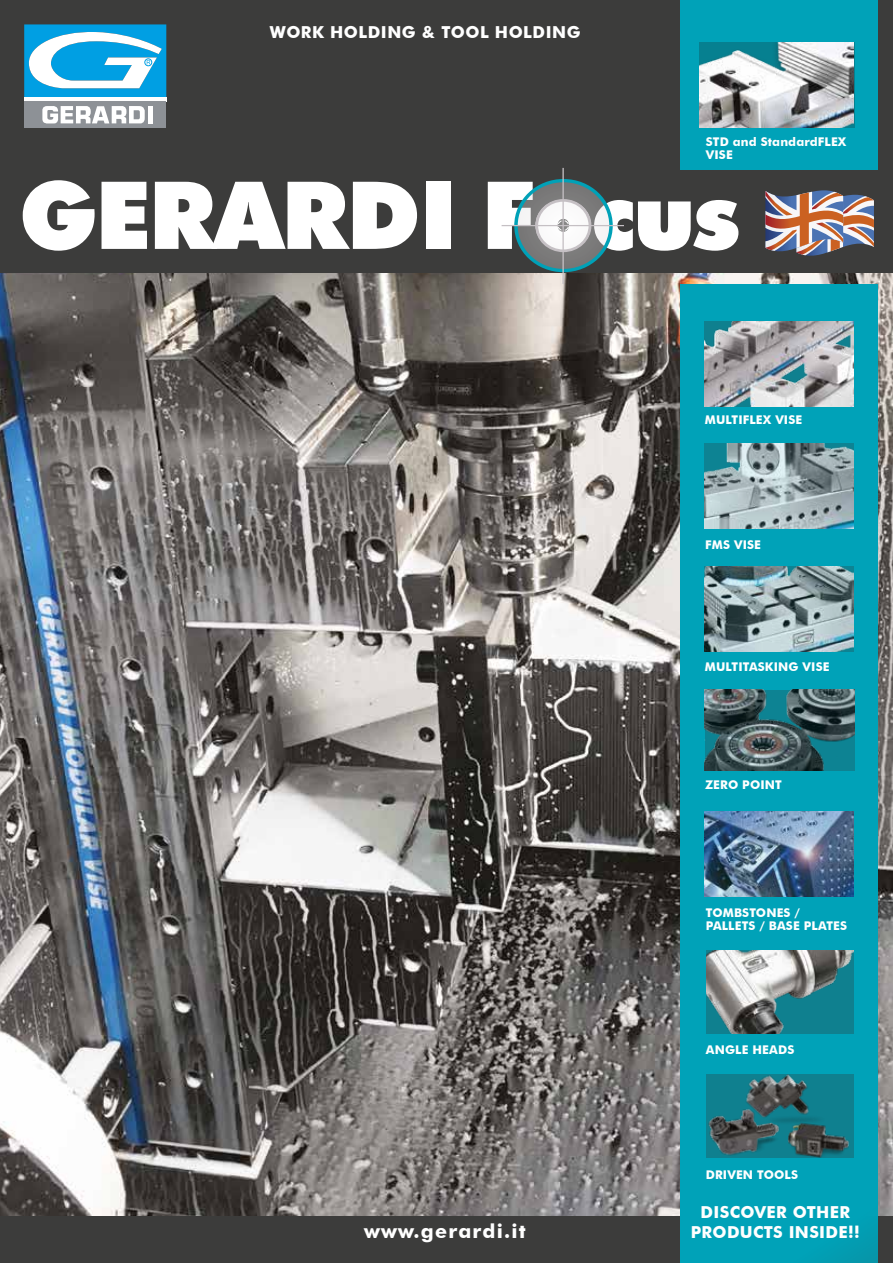
<style>
.page{position:relative;width:893px;height:1263px;background:#fff}
.page>*{position:absolute;margin:0;border:0;box-sizing:border-box;transform-origin:0 0}
.t1{font:900 93.9px "Futura BT";letter-spacing:-.02em;color:#fff}
.t2{font:700 19.5px "Futura BT";letter-spacing:.06em;color:#fff}
.t3{font:700 16.5px/19.5px "Futura BT";letter-spacing:.02em;color:#fff;text-align:center}
.t4{font:700 12px/13.5px "Futura BT";letter-spacing:.01em;color:#fff}
</style>
<div class="page">
<img style="left:0;top:272px;width:893px;height:944px">
<div style="left:0;top:1216px;width:893px;height:47px;background:#3c3c3b"></div>
<div style="left:680px;top:284px;width:198px;height:979px;background:#00a2b8"></div>
<div style="left:0;top:0;width:893px;height:272px;background:#3c3c3b"></div>
<img style="left:705px;top:444px;width:149px;height:85px">
<img style="left:705px;top:321px;width:149px;height:85px">
<img style="left:705px;top:567px;width:148px;height:85px">
<img style="left:705px;top:812px;width:149px;height:85px">
<img style="left:705px;top:690px;width:149px;height:81px">
<img style="left:706px;top:950px;width:148px;height:83px">
<img style="left:706px;top:1074px;width:148px;height:83px">
<div style="left:680px;top:0;width:198px;height:170px;background:#00a2b8"></div>
<img style="left:699px;top:43px;width:155px;height:85px">
<svg style="left:24px;top:24px;width:142px;height:73px;background:#50bbe8"></svg>
<hr style="left:24px;top:97px;width:142px;height:4px;background:#fff">
<div style="left:24px;top:101px;width:142px;height:27px;background:#8d9196"></div>
<hr style="left:148px;top:106px;width:4px;height:17px;background:#fff">
<svg style="left:42px;top:106px;width:103px;height:18px"></svg>
<svg style="left:516px;top:180px;width:95px;height:90px"></svg>
<div style="left:514px;top:179px;width:99px;height:93px;border:3px solid #00a1b7;border-radius:50%"></div>
<hr style="left:562px;top:168px;width:2px;height:116px;background:#c5c0c4">
<hr style="left:502px;top:225px;width:121px;height:1px;background:#c5c0c4">
<svg style="left:765px;top:190px;width:109px;height:66px;background:#9e8786"></svg>
<h3 class="t3" style="left:270px;top:22px;width:312px">WORK HOLDING &amp; TOOL HOLDING</h3>
<p class="t4" style="left:706px;top:135px;width:142px">STD and StandardFLEX<br>VISE</p>
<h1 class="t1" style="left:19px;top:158px;width:722px">GERARDI Focus</h1>
<p class="t4" style="left:705px;top:413px;width:99px">MULTIFLEX VISE</p>
<p class="t4" style="left:705px;top:538px;width:57px">FMS VISE</p>
<p class="t4" style="left:705px;top:660px;width:126px">MULTITASKING VISE</p>
<p class="t4" style="left:705px;top:778px;width:78px">ZERO POINT</p>
<p class="t4" style="left:706px;top:905px;width:143px">TOMBSTONES /<br>PALLETS / BASE PLATES</p>
<p class="t4" style="left:706px;top:1043px;width:90px">ANGLE HEADS</p>
<h2 class="t2" style="left:364px;top:1220px;width:163px">www.gerardi.it</h2>
<p class="t4" style="left:706px;top:1167px;width:94px">DRIVEN TOOLS</p>
<h3 class="t3" style="left:691px;top:1202px;width:170px">DISCOVER OTHER<br>PRODUCTS INSIDE!!</h3>
</div>
